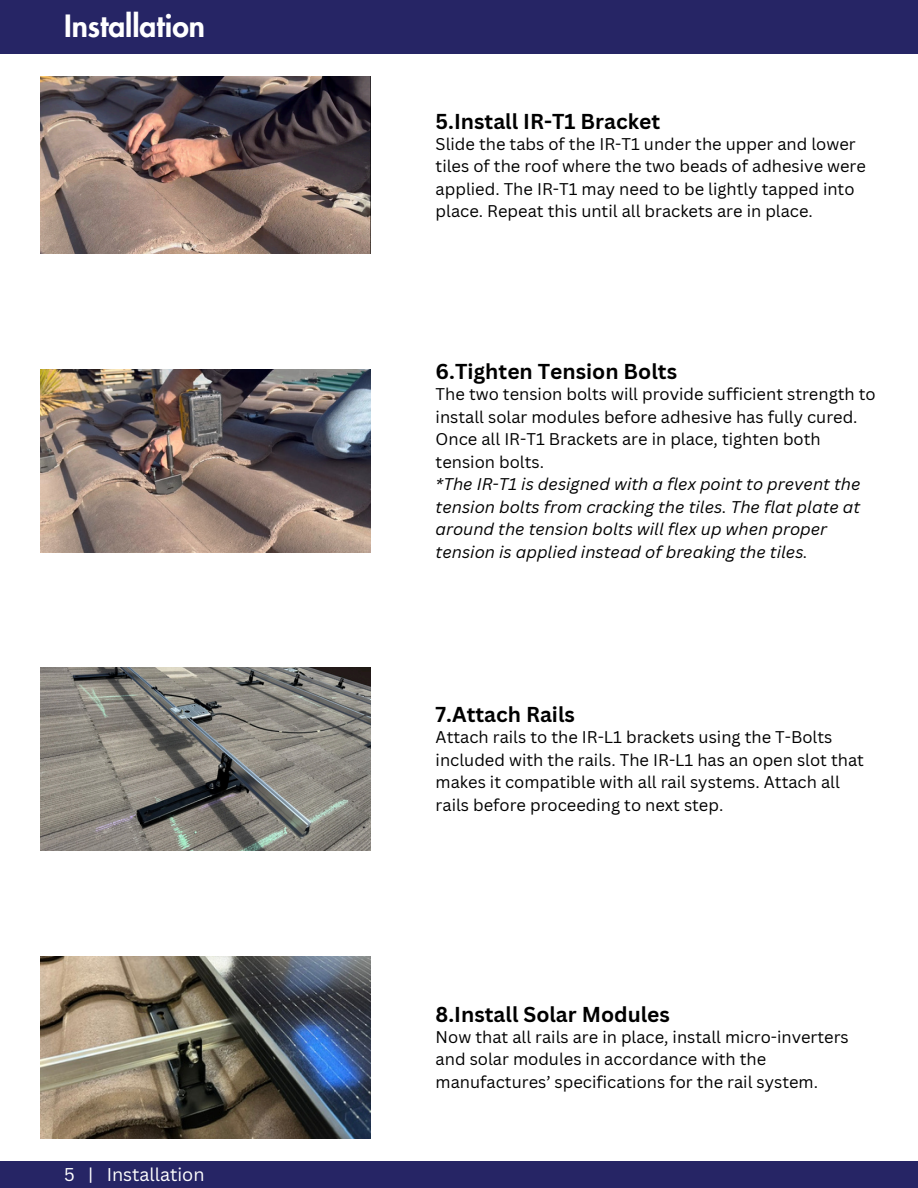
<style>
.page{position:relative;width:918px;height:1188px;background:#fff}
.page>*{position:absolute;margin:0;border:0;box-sizing:border-box;transform-origin:0 0}
.t1{font:800 30px "Futura LT Pro";color:#fff}
.t2{font:700 21px "Canva Sans";color:#000}
.t3{font:18px "Canva Sans";color:#fff}
.t4{font:16.5px/22.5px "Canva Sans";color:#000}
.t5{font:italic 16.5px/22.5px "Canva Sans";color:#000}
</style>
<div class="page">
<div style="left:0;top:0;width:918px;height:54px;background:#262565"></div>
<div style="left:0;top:1161px;width:918px;height:27px;background:#262565"></div>
<img style="left:41px;top:77px;width:329px;height:176px">
<img style="left:41px;top:370px;width:329px;height:182px">
<img style="left:41px;top:668px;width:329px;height:182px">
<img style="left:41px;top:956px;width:329px;height:182px">
<p class="t1" style="left:64px;top:12px;width:142px">Installation</p>
<h1 class="t3" style="left:64px;top:1162px;width:142px">5 | Installation</h1>
<p class="t2" style="left:436px;top:106px;width:226px">5.Install IR-T1 Bracket</p>
<p class="t4" style="left:436px;top:132px;width:432px">Slide the tabs of the IR-T1 under the upper and lower tiles of the roof where the two beads of adhesive were applied. The IR-T1 may need to be lightly tapped into place. Repeat this until all brackets are in place.</p>
<h2 class="t2" style="left:436px;top:357px;width:243px">6.Tighten Tension Bolts</h2>
<p class="t4" style="left:436px;top:383px;width:442px">The two tension bolts will provide sufficient strength to install solar modules before adhesive has fully cured.<br>Once all IR-T1 Brackets are in place, tighten both tension bolts.</p>
<p class="t5" style="left:436px;top:473px;width:426px">*The IR-T1 is designed with a flex point to prevent the tension bolts from cracking the tiles. The flat plate at around the tension bolts will flex up when proper tension is applied instead of breaking the tiles.</p>
<h2 class="t2" style="left:436px;top:700px;width:141px">7.Attach Rails</h2>
<p class="t4" style="left:436px;top:726px;width:430px">Attach rails to the IR-L1 brackets using the T-Bolts included with the rails. The IR-L1 has an open slot that makes it compatible with all rail systems. Attach all rails before proceeding to next step.</p>
<h2 class="t2" style="left:436px;top:999px;width:236px">8.Install Solar Modules</h2>
<p class="t4" style="left:436px;top:1025px;width:415px">Now that all rails are in place, install micro-inverters and solar modules in accordance with the manufactures’ specifications for the rail system.</p>
</div>
